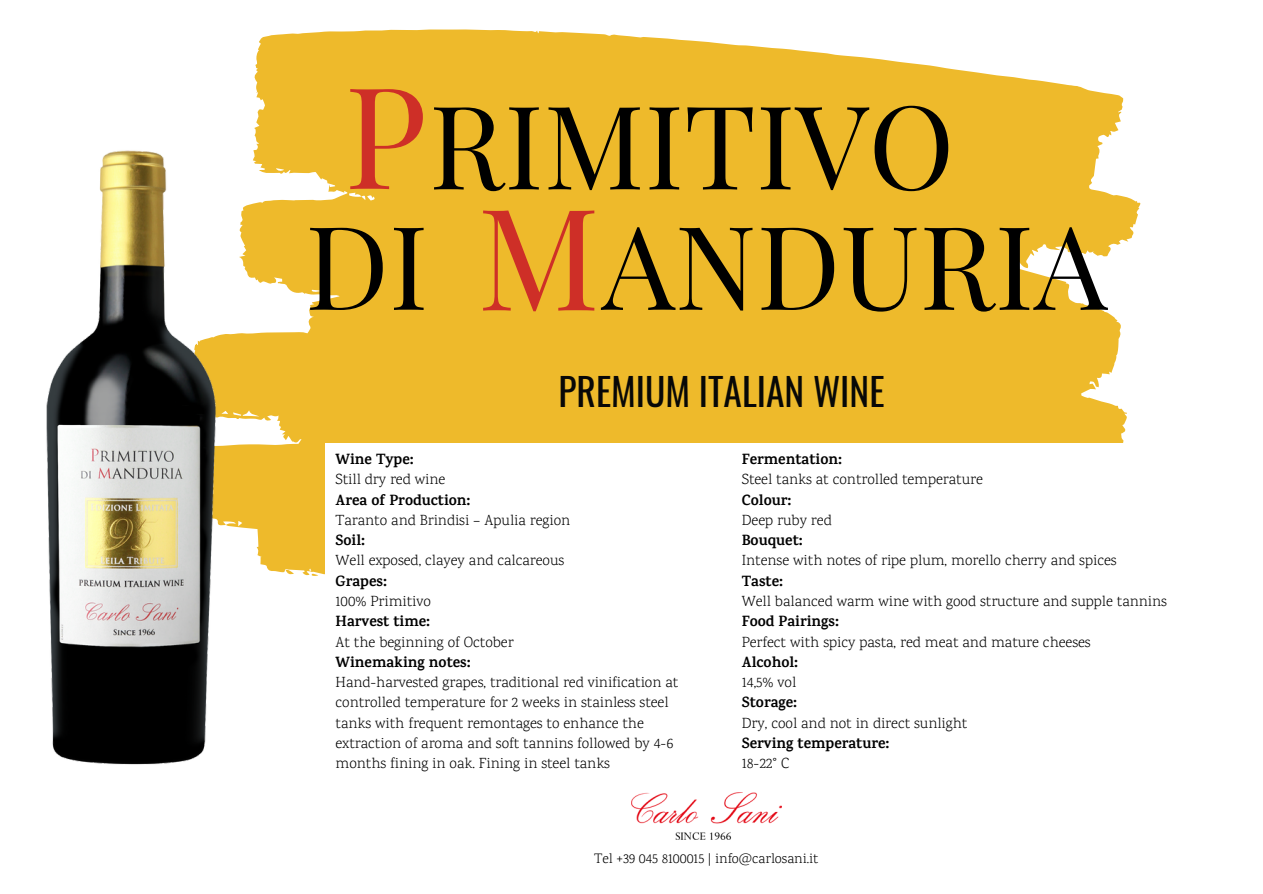
<style>
.page{position:relative;width:1263px;height:894px;background:#fff}
.page>*{position:absolute;margin:0;border:0;box-sizing:border-box;transform-origin:0 0}
.t1{font:141.3px "Playfair Display SC";color:#ce2f27}
.t2{font:115.95px "Playfair Display SC";color:#000}
.t3{font:37.5px "Oswald";color:#080807}
.t4{font:300 15px "Karma";color:#000}
.t5{font:700 15px "Karma";color:#000}
.t6{font:300 14.1px "Karma";color:#000}
</style>
<div class="page">
<div style="left:254px;top:29px;width:870px;height:547px;background:#eeba2b"></div>
<svg style="left:1019px;top:131px;width:122px;height:302px"></svg>
<img style="left:46px;top:118px;width:241px;height:647px">
<div style="left:325px;top:443px;width:881px;height:314px;background:#fff"></div>
<img style="left:632px;top:792px;width:149px;height:47px">
<p class="t1" style="left:344px;top:36px;width:84px">P</p>
<p class="t2" style="left:429px;top:64px;width:527px">RIMITIVO</p>
<p class="t1" style="left:477px;top:157px;width:125px">M</p>
<p class="t2" style="left:305px;top:184px;width:125px">DI</p>
<p class="t2" style="left:602px;top:184px;width:507px">ANDURIA</p>
<p class="t3" style="left:559px;top:362px;width:327px">PREMIUM ITALIAN WINE</p>
<p class="t5" style="left:335px;top:450px;width:80px">Wine Type:</p>
<p class="t4" style="left:335px;top:470px;width:111px">Still dry red wine</p>
<p class="t5" style="left:335px;top:490px;width:137px">Area of Production:</p>
<p class="t4" style="left:335px;top:510px;width:236px">Taranto and Brindisi – Apulia region</p>
<p class="t5" style="left:335px;top:531px;width:31px">Soil:</p>
<p class="t4" style="left:335px;top:551px;width:230px">Well exposed, clayey and calcareous</p>
<p class="t5" style="left:335px;top:571px;width:53px">Grapes:</p>
<p class="t4" style="left:335px;top:591px;width:97px">100% Primitivo</p>
<p class="t5" style="left:335px;top:612px;width:96px">Harvest time:</p>
<p class="t4" style="left:335px;top:632px;width:180px">At the beginning of October</p>
<p class="t5" style="left:335px;top:652px;width:137px">Winemaking notes:</p>
<p class="t4" style="left:335px;top:672px;width:344px">Hand-harvested grapes, traditional red vinification at</p>
<p class="t4" style="left:335px;top:693px;width:334px">controlled temperature for 2 weeks in stainless steel</p>
<p class="t4" style="left:335px;top:713px;width:310px">tanks with frequent remontages to enhance the</p>
<p class="t4" style="left:335px;top:733px;width:339px">extraction of aroma and soft tannins followed by 4-6</p>
<p class="t4" style="left:335px;top:753px;width:276px">months fining in oak. Fining in steel tanks</p>
<p class="t5" style="left:742px;top:450px;width:102px">Fermentation:</p>
<p class="t4" style="left:742px;top:470px;width:243px">Steel tanks at controlled temperature</p>
<p class="t5" style="left:742px;top:490px;width:51px">Colour:</p>
<p class="t4" style="left:742px;top:510px;width:91px">Deep ruby red</p>
<p class="t5" style="left:742px;top:531px;width:63px">Bouquet:</p>
<p class="t4" style="left:742px;top:551px;width:376px">Intense with notes of ripe plum, morello cherry and spices</p>
<p class="t5" style="left:742px;top:571px;width:43px">Taste:</p>
<p class="t4" style="left:742px;top:591px;width:427px">Well balanced warm wine with good structure and supple tannins</p>
<p class="t5" style="left:742px;top:612px;width:99px">Food Pairings:</p>
<p class="t4" style="left:742px;top:632px;width:350px">Perfect with spicy pasta, red meat and mature cheeses</p>
<p class="t5" style="left:742px;top:652px;width:58px">Alcohol:</p>
<p class="t4" style="left:742px;top:672px;width:56px">14,5% vol</p>
<p class="t5" style="left:742px;top:693px;width:57px">Storage:</p>
<p class="t4" style="left:742px;top:713px;width:227px">Dry, cool and not in direct sunlight</p>
<p class="t5" style="left:742px;top:733px;width:149px">Serving temperature:</p>
<p class="t4" style="left:742px;top:753px;width:49px">18-22° C</p>
<p class="t6" style="left:594px;top:849px;width:226px">Tel +39 045 8100015 | info@carlosani.it</p>
</div>
